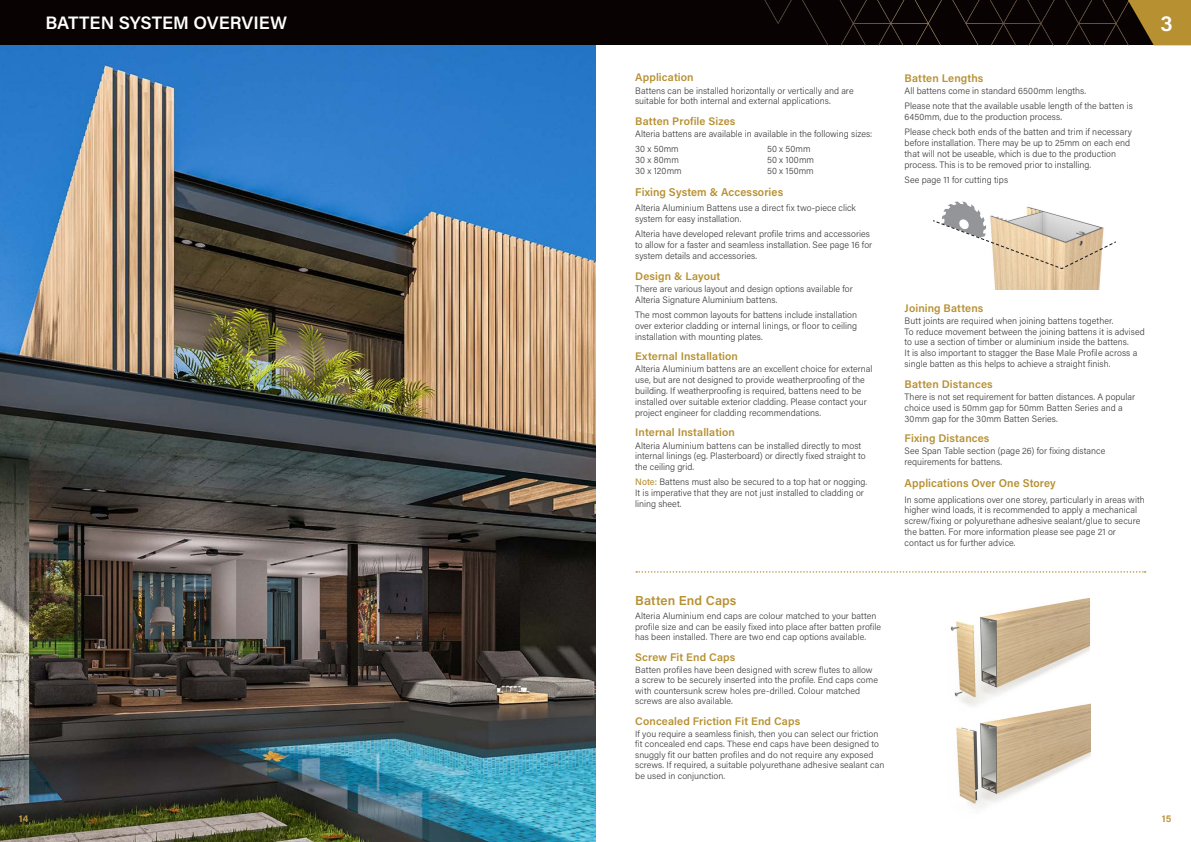
<style>
.page{position:relative;width:1191px;height:842px;background:#fff}
.page>*{position:absolute;margin:0;border:0;box-sizing:border-box;transform-origin:0 0}
.Main_Page_Heading__B{font:600 22px "Acumin Pro";color:#fff}
.Main_Page_Heading__B-2{font:600 18px "Acumin Pro";color:#fff}
.Section_Para_Headers{font:600 13px "Acumin Pro";letter-spacing:.01em;color:#b79032}
.Sub_Headers_Bold_Gol{font:600 11.3px "Acumin Pro";letter-spacing:.01em;color:#b79032}
.Sub_Headers_Bold_Gol-2{font:600 11px "Acumin Pro";letter-spacing:.01em;color:#b79032}
.Body_Regular{font:700 10px "Acumin Pro";color:#c09947}
.Body_Regular-2{font:300 9.3px/10.8px "Acumin Pro";color:#3e3e3f}
.Body_Regular-3{font:300 9px/10.5px "Acumin Pro";letter-spacing:.005em;color:#3e3e3f}
.s1{font-weight:500;color:#b79032}
</style>
<div class="page">
<img style="left:0;top:45px;width:595px;height:797px">
<div style="left:0;top:0;width:1191px;height:45px;background:#080302"></div>
<img style="left:764px;top:0;width:359px;height:45px">
<svg style="left:1123px;top:0;width:68px;height:45px"></svg>
<svg style="left:636px;top:571px;width:509px;height:2px"></svg>
<img style="left:993px;top:270px;width:108px;height:19px">
<svg style="left:933px;top:201px;width:183px;height:69px"></svg>
<img style="left:956px;top:718px;width:134px;height:90px">
<img style="left:950px;top:598px;width:140px;height:120px">
<p class="Main_Page_Heading__B-2" style="left:45px;top:11px;width:243px">BATTEN SYSTEM OVERVIEW</p>
<p class="Main_Page_Heading__B" style="left:1160px;top:8px;width:14px">3</p>
<p class="Sub_Headers_Bold_Gol-2" style="left:635px;top:70px;width:60px">Application</p>
<p class="Body_Regular-2" style="left:635px;top:85px;width:220px">Battens can be installed horizontally or vertically and are suitable for both internal and external applications.</p>
<p class="Sub_Headers_Bold_Gol-2" style="left:635px;top:113px;width:102px">Batten Profile Sizes</p>
<p class="Body_Regular-2" style="left:635px;top:128px;width:239px">Alteria battens are available in available in the following sizes:</p>
<p class="Body_Regular-2" style="left:635px;top:143px;width:48px">30 x 50mm<br>30 x 80mm<br>30 x 120mm</p>
<p class="Body_Regular-2" style="left:767px;top:143px;width:48px">50 x 50mm<br>50 x 100mm<br>50 x 150mm</p>
<p class="Sub_Headers_Bold_Gol" style="left:635px;top:184px;width:149px">Fixing System &amp; Accessories</p>
<p class="Body_Regular-2" style="left:635px;top:202px;width:222px">Alteria Aluminium Battens use a direct fix two-piece click system for easy installation.</p>
<p class="Body_Regular-2" style="left:635px;top:228px;width:238px">Alteria have developed relevant profile trims and accessories to allow for a faster and seamless installation. See page 16 for system details and accessories.</p>
<p class="Sub_Headers_Bold_Gol-2" style="left:635px;top:268px;width:87px">Design &amp; Layout</p>
<p class="Body_Regular-2" style="left:635px;top:283px;width:219px">There are various layout and design options available for<br>Alteria Signature Aluminium battens.</p>
<p class="Body_Regular-2" style="left:635px;top:309px;width:223px;text-align:justify">The most common layouts for battens include installation over exterior cladding or internal linings, or floor to ceiling installation with mounting plates.</p>
<p class="Sub_Headers_Bold_Gol-2" style="left:635px;top:349px;width:104px">External Installation</p>
<p class="Body_Regular-2" style="left:635px;top:363px;width:239px">Alteria Aluminium battens are an excellent choice for external use, but are not designed to provide weatherproofing of the building. If weatherproofing is required, battens need to be installed over suitable exterior cladding. Please contact your project engineer for cladding recommendations.</p>
<p class="Sub_Headers_Bold_Gol-2" style="left:635px;top:425px;width:101px">Internal Installation</p>
<p class="Body_Regular-2" style="left:635px;top:440px;width:232px">Alteria Aluminium battens can be installed directly to most internal linings (eg. Plasterboard) or directly fixed straight to the ceiling grid.</p>
<p class="Body_Regular-2" style="left:635px;top:476px;width:233px"><span class="s1">Note:</span> Battens must also be secured to a top hat or nogging.<br>It is imperative that they are not just installed to cladding or lining sheet.</p>
<p class="Sub_Headers_Bold_Gol-2" style="left:904px;top:70px;width:80px">Batten Lengths</p>
<p class="Body_Regular-2" style="left:904px;top:85px;width:183px">All battens come in standard 6500mm lengths.</p>
<p class="Body_Regular-2" style="left:904px;top:100px;width:230px">Please note that the available usable length of the batten is<br>6450mm, due to the production process.</p>
<p class="Body_Regular-2" style="left:904px;top:126px;width:229px">Please check both ends of the batten and trim if necessary before installation. There may be up to 25mm on each end that will not be useable, which is due to the production process. This is to be removed prior to installing.</p>
<p class="Body_Regular-2" style="left:904px;top:174px;width:105px">See page 11 for cutting tips</p>
<p class="Sub_Headers_Bold_Gol-2" style="left:904px;top:300px;width:80px">Joining Battens</p>
<p class="Body_Regular-2" style="left:904px;top:315px;width:242px">Butt joints are required when joining battens together.<br>To reduce movement between the joining battens it is advised to use a section of timber or aluminium inside the battens.<br>It is also important to stagger the Base Male Profile across a single batten as this helps to achieve a straight finish.</p>
<p class="Sub_Headers_Bold_Gol-2" style="left:904px;top:376px;width:90px">Batten Distances</p>
<p class="Body_Regular-2" style="left:904px;top:391px;width:232px">There is not set requirement for batten distances. A popular choice used is 50mm gap for 50mm Batten Series and a<br>30mm gap for the 30mm Batten Series.</p>
<p class="Sub_Headers_Bold_Gol-2" style="left:904px;top:431px;width:86px">Fixing Distances</p>
<p class="Body_Regular-2" style="left:904px;top:445px;width:202px">See Span Table section (page 26) for fixing distance requirements for battens.</p>
<p class="Sub_Headers_Bold_Gol" style="left:904px;top:475px;width:153px">Applications Over One Storey</p>
<p class="Body_Regular-2" style="left:904px;top:494px;width:242px">In some applications over one storey, particularly in areas with higher wind loads, it is recommended to apply a mechanical screw/fixing or polyurethane adhesive sealant/glue to secure the batten. For more information please see page 21 or contact us for further advice.</p>
<p class="Body_Regular" style="left:19px;top:812px;width:11px">14</p>
<p class="Section_Para_Headers" style="left:635px;top:591px;width:103px">Batten End Caps</p>
<p class="Body_Regular-3" style="left:635px;top:611px;width:247px">Alteria Aluminium end caps are colour matched to your batten profile size and can be easily fixed into place after batten profile has been installed. There are two end cap options available.</p>
<p class="Sub_Headers_Bold_Gol-2" style="left:635px;top:649px;width:102px">Screw Fit End Caps</p>
<p class="Body_Regular-3" style="left:635px;top:664px;width:244px">Batten profiles have been designed with screw flutes to allow a screw to be securely inserted into the profile. End caps come with countersunk screw holes pre-drilled. Colour matched screws are also available.</p>
<p class="Sub_Headers_Bold_Gol-2" style="left:635px;top:713px;width:166px">Concealed Friction Fit End Caps</p>
<p class="Body_Regular-3" style="left:635px;top:728px;width:251px">If you require a seamless finish, then you can select our friction fit concealed end caps. These end caps have been designed to snuggly fit our batten profiles and do not require any exposed screws. If required, a suitable polyurethane adhesive sealant can be used in conjunction.</p>
<p class="Body_Regular" style="left:1161px;top:812px;width:11px">15</p>
</div>
